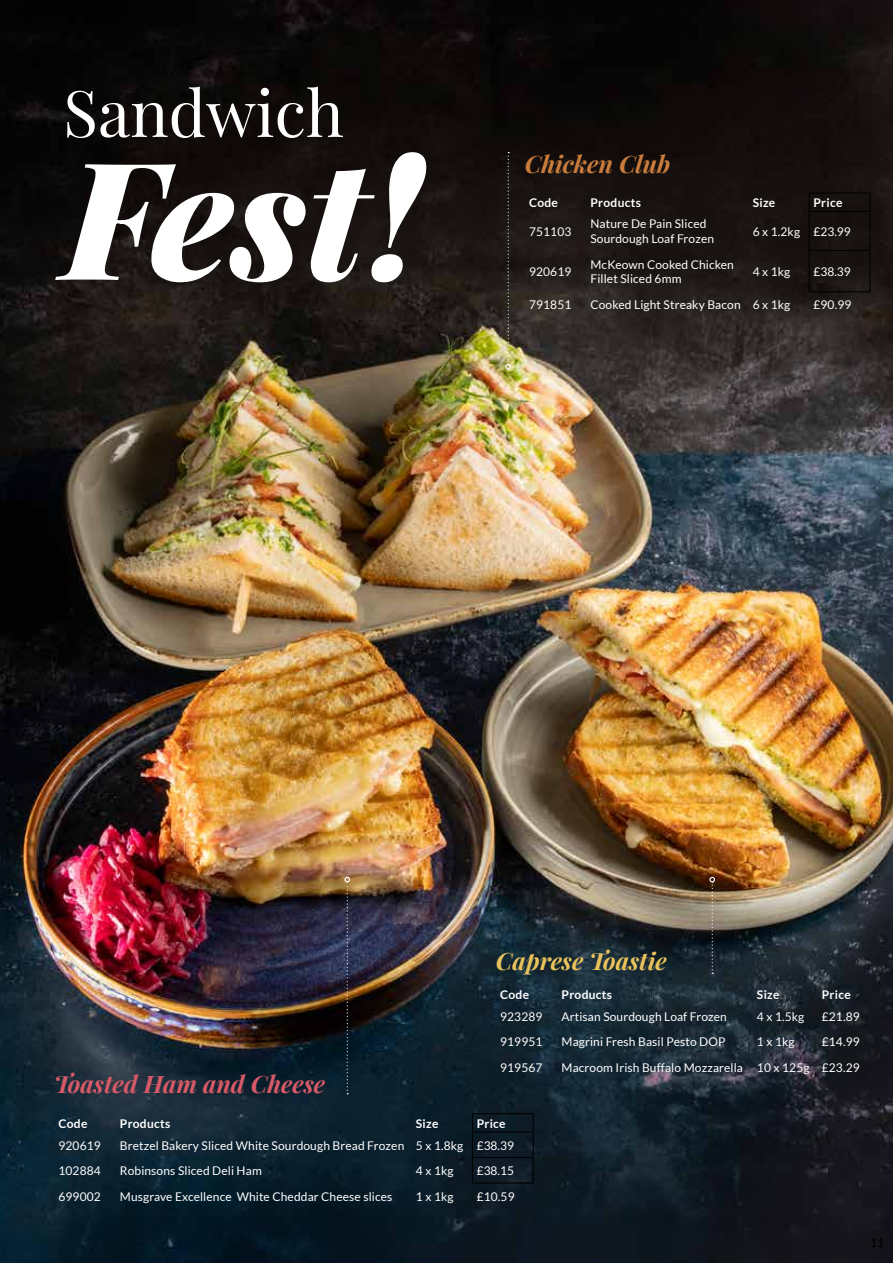
<style>
.page{position:relative;width:893px;height:1263px;background:#fff}
.page>*{position:absolute;margin:0;border:0;box-sizing:border-box;transform-origin:0 0}
.t1{font:italic 163.5px "Playfair Display";color:#fff}
.t2{font:64.5px "Playfair Display";color:#fff}
.t3{font:italic 24px "Playfair Display";color:#d75a67}
.t4{font:italic 24px "Playfair Display";color:#e9c25c}
.t5{font:italic 24px "Playfair Display";color:#ca7c3c}
.t6{font:12px/14.4px "Lato";letter-spacing:.01em;color:#fff}
.t7{font:700 12px "Lato";letter-spacing:.025em;color:#fff}
.t8{font:500 12px "Lato";color:#000}
</style>
<div class="page">
<img style="left:1px;top:0;width:892px;height:1263px">
<hr style="left:809px;top:192px;width:61px;height:2px;background:#000">
<svg style="left:809px;top:194px;width:1px;height:17px"></svg>
<svg style="left:869px;top:194px;width:1px;height:17px"></svg>
<hr style="left:809px;top:211px;width:61px;height:1px;background:#000">
<hr style="left:809px;top:212px;width:1px;height:38px;background:#000">
<hr style="left:869px;top:212px;width:1px;height:38px;background:#000">
<hr style="left:809px;top:250px;width:61px;height:1px;background:#000">
<hr style="left:809px;top:251px;width:1px;height:40px;background:#000">
<hr style="left:869px;top:251px;width:1px;height:40px;background:#000">
<hr style="left:809px;top:291px;width:61px;height:1px;background:#000">
<hr style="left:472px;top:1113px;width:62px;height:1px;background:#000">
<hr style="left:472px;top:1131px;width:62px;height:1px;background:#000">
<hr style="left:472px;top:1157px;width:62px;height:1px;background:#000">
<svg style="left:472px;top:1114px;width:1px;height:68px"></svg>
<svg style="left:533px;top:1114px;width:1px;height:68px"></svg>
<hr style="left:472px;top:1182px;width:62px;height:1px;background:#000">
<svg style="left:709px;top:877px;width:6px;height:97px"></svg>
<svg style="left:344px;top:877px;width:6px;height:217px"></svg>
<svg style="left:505px;top:152px;width:6px;height:217px"></svg>
<img style="left:0;top:0;width:1px;height:1263px">
<h2 class="t2" style="left:63px;top:62px;width:282px">Sandwich</h2>
<h1 class="t1" style="left:63px;top:91px;width:361px">Fest!</h1>
<h3 class="t5" style="left:525px;top:145px;width:147px">Chicken Club</h3>
<p class="t7" style="left:529px;top:196px;width:31px">Code</p>
<p class="t7" style="left:590px;top:196px;width:52px">Products</p>
<p class="t7" style="left:753px;top:196px;width:24px">Size</p>
<p class="t7" style="left:813px;top:196px;width:30px">Price</p>
<p class="t6" style="left:529px;top:224px;width:44px">751103</p>
<p class="t6" style="left:590px;top:217px;width:125px">Nature De Pain Sliced<br>Sourdough Loaf Frozen</p>
<p class="t6" style="left:753px;top:224px;width:100px">6 x 1.2kg £23.99</p>
<p class="t6" style="left:529px;top:264px;width:44px">920619</p>
<p class="t6" style="left:590px;top:257px;width:145px">McKeown Cooked Chicken<br>Fillet Sliced 6mm</p>
<p class="t6" style="left:753px;top:264px;width:39px">4 x 1kg</p>
<p class="t6" style="left:813px;top:264px;width:39px">£38.39</p>
<p class="t6" style="left:529px;top:298px;width:44px">791851</p>
<p class="t6" style="left:590px;top:298px;width:201px">Cooked Light Streaky Bacon 6 x 1kg</p>
<p class="t6" style="left:813px;top:298px;width:39px">£90.99</p>
<h3 class="t3" style="left:54px;top:1066px;width:272px">Toasted Ham and Cheese</h3>
<h3 class="t4" style="left:496px;top:942px;width:172px">Caprese Toastie</h3>
<p class="t7" style="left:500px;top:987px;width:31px">Code</p>
<p class="t7" style="left:562px;top:987px;width:52px">Products</p>
<p class="t7" style="left:757px;top:987px;width:24px">Size</p>
<p class="t7" style="left:822px;top:987px;width:30px">Price</p>
<p class="t6" style="left:500px;top:1009px;width:44px">923289</p>
<p class="t6" style="left:562px;top:1009px;width:167px">Artisan Sourdough Loaf Frozen</p>
<p class="t6" style="left:757px;top:1009px;width:49px">4 x 1.5kg</p>
<p class="t6" style="left:822px;top:1009px;width:39px">£21.89</p>
<p class="t6" style="left:500px;top:1034px;width:44px">919951</p>
<p class="t6" style="left:562px;top:1034px;width:165px">Magrini Fresh Basil Pesto DOP</p>
<p class="t6" style="left:757px;top:1034px;width:39px">1 x 1kg</p>
<p class="t6" style="left:822px;top:1034px;width:39px">£14.99</p>
<p class="t6" style="left:500px;top:1060px;width:44px">919567</p>
<p class="t6" style="left:562px;top:1060px;width:300px">Macroom Irish Buffalo Mozzarella 10 x 125g £23.29</p>
<p class="t7" style="left:58px;top:1116px;width:31px">Code</p>
<p class="t7" style="left:120px;top:1116px;width:52px">Products</p>
<p class="t7" style="left:416px;top:1116px;width:24px">Size</p>
<p class="t7" style="left:477px;top:1116px;width:30px">Price</p>
<p class="t6" style="left:58px;top:1138px;width:44px">920619</p>
<p class="t6" style="left:120px;top:1138px;width:396px">Bretzel Bakery Sliced White Sourdough Bread Frozen 5 x 1.8kg £38.39</p>
<p class="t6" style="left:58px;top:1163px;width:44px">102884</p>
<p class="t6" style="left:120px;top:1163px;width:144px">Robinsons Sliced Deli Ham</p>
<p class="t6" style="left:416px;top:1163px;width:39px">4 x 1kg</p>
<p class="t6" style="left:477px;top:1163px;width:39px">£38.15</p>
<p class="t6" style="left:58px;top:1189px;width:44px">699002</p>
<p class="t6" style="left:120px;top:1189px;width:274px">Musgrave Excellence White Cheddar Cheese slices</p>
<p class="t6" style="left:416px;top:1189px;width:39px">1 x 1kg</p>
<p class="t6" style="left:477px;top:1189px;width:39px">£10.59</p>
<p class="t8" style="left:870px;top:1234px;width:15px">11</p>
</div>
